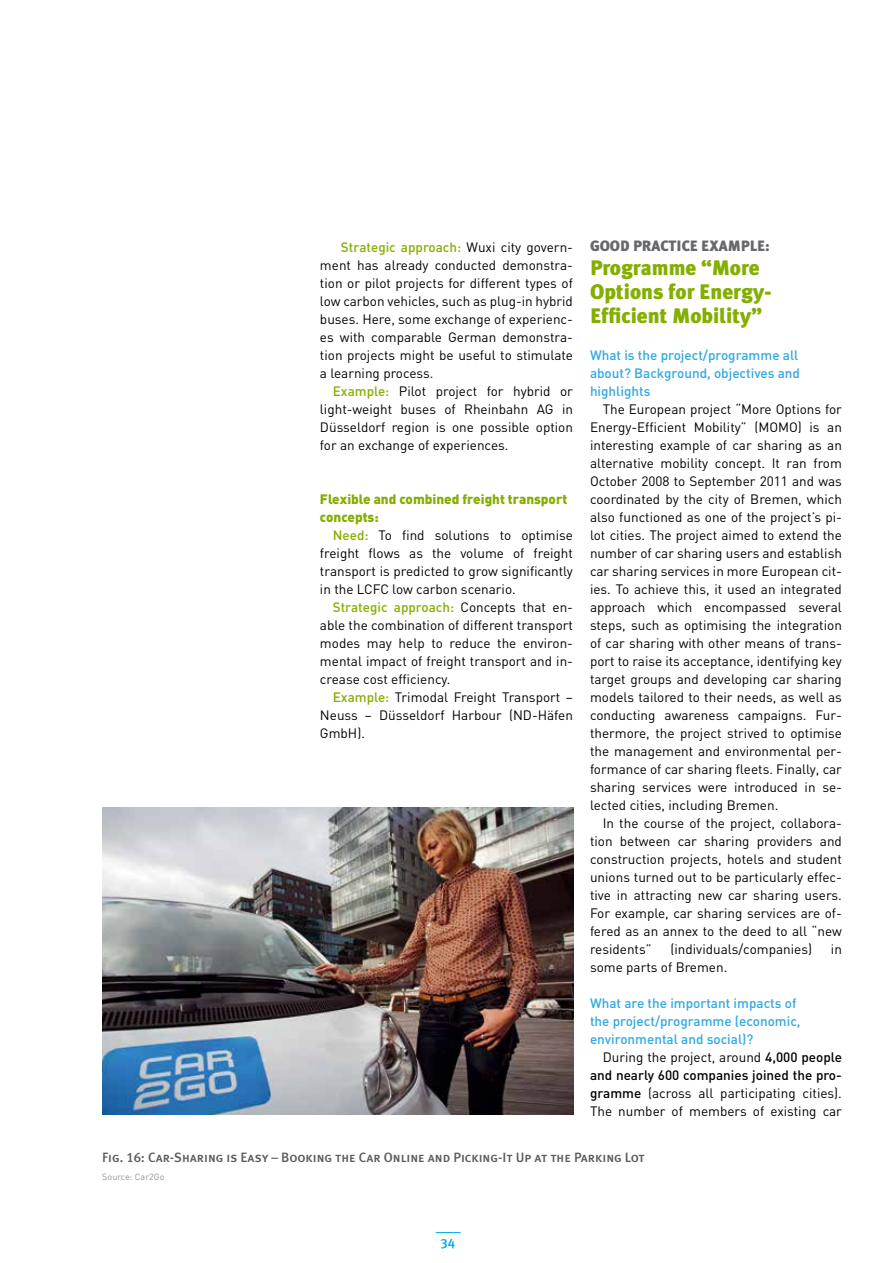
<style>
.page{position:relative;width:893px;height:1263px;background:#fff}
.page>*{position:absolute;margin:0;border:0;box-sizing:border-box;transform-origin:0 0}
.t1{font:900 21px/24px "Meta Plus";color:#84ae00}
.t2{font:900 15px "Meta Plus";letter-spacing:.07em;color:#68676c}
.t3{font:13.5px/18px "DIN";color:#000;text-align:justify}
.t4{font:500 13.5px/18px "DIN";color:#30a8e1}
.t5{font:13.5px "Meta Plus Medium Caps";color:#5c5b60}
.t6{font:900 13.5px/18px "DIN";color:#84ae00}
.t7{font:500 13.5px "Meta Plus";color:#00a6eb}
.t8{font:9px "DIN";color:#929296}
.s1{font-weight:500;color:#84ae00}
.s2{font-weight:500}
</style>
<div class="page">
<svg style="left:436px;top:1232px;width:24px;height:1px"></svg>
<img style="left:102px;top:807px;width:471px;height:307px">
<p class="t3" style="left:320px;top:238px;width:254px;text-indent:21px"><span class="s1">Strategic approach:</span> Wuxi city govern&shy;ment has already conducted demonstra&shy;tion or pilot projects for different types of low carbon vehicles, such as plug-in hybrid buses. Here, some exchange of experienc&shy;es with comparable German demonstra&shy;tion projects might be useful to stimulate a learning process.</p>
<p class="t3" style="left:320px;top:382px;width:254px;text-indent:13px"><span class="s1">Example:</span> Pilot project for hybrid or light-weight buses of Rheinbahn AG in Düsseldorf region is one possible option for an exchange of experiences.</p>
<p class="t6" style="left:320px;top:489px;width:249px">Flexible and combined freight transport concepts:</p>
<p class="t3" style="left:320px;top:526px;width:254px;text-indent:13px"><span class="s1">Need:</span> To find solutions to optimise freight flows as the volume of freight transport is predicted to grow significantly in the LCFC low carbon scenario.</p>
<p class="t3" style="left:320px;top:598px;width:254px;text-indent:13px"><span class="s1">Strategic approach:</span> Concepts that en&shy;able the combination of different transport modes may help to reduce the environ&shy;mental impact of freight transport and in&shy;crease cost efficiency.</p>
<p class="t3" style="left:320px;top:688px;width:254px;text-indent:13px"><span class="s1">Example:</span> Trimodal Freight Transport – Neuss – Düsseldorf Harbour (ND-Häfen GmbH).</p>
<p class="t2" style="left:590px;top:237px;width:181px">Good Practice Example:</p>
<h1 class="t1" style="left:590px;top:256px;width:183px">Programme “More<br>Options for Energy-<br>Efficient Mobility”</h1>
<p class="t4" style="left:590px;top:346px;width:212px">What is the project/programme all about? Background, objectives and highlights</p>
<p class="t3" style="left:590px;top:400px;width:253px;text-indent:13px">The European project “More Options for Energy-Efficient Mobility” (MOMO) is an interesting example of car sharing as an alternative mobility concept. It ran from October 2008 to September 2011 and was coordinated by the city of Bremen, which also functioned as one of the project’s pi&shy;lot cities. The project aimed to extend the number of car sharing users and establish car sharing services in more European cit&shy;ies. To achieve this, it used an integrated approach which encompassed several steps, such as optimising the integration of car sharing with other means of trans&shy;port to raise its acceptance, identifying key target groups and developing car sharing models tailored to their needs, as well as conducting awareness campaigns. Fur&shy;thermore, the project strived to optimise the management and environmental per&shy;formance of car sharing fleets. Finally, car sharing services were introduced in se&shy;lected cities, including Bremen.</p>
<p class="t3" style="left:590px;top:814px;width:253px;text-indent:13px">In the course of the project, collabora&shy;tion between car sharing providers and construction projects, hotels and student unions turned out to be particularly effec&shy;tive in attracting new car sharing users.<br>For example, car sharing services are of&shy;fered as an annex to the deed to all “new residents”</p>
<p class="t3" style="left:670px;top:940px;width:143px">(individuals/companies)</p>
<p class="t3" style="left:831px;top:940px;width:13px">in</p>
<p class="t3" style="left:590px;top:958px;width:139px">some parts of Bremen.</p>
<p class="t4" style="left:590px;top:993px;width:212px">What are the important impacts of the project/programme (economic, environmental and social)?</p>
<p class="t3" style="left:590px;top:1048px;width:253px;text-indent:13px">During the project, around <span class="s2">4,000 people and nearly 600 companies joined the pro&shy;gramme</span> (across all participating cities).<br>The number of members of existing car</p>
<p class="t5" style="left:102px;top:1150px;width:544px">Fig. 16: Car-Sharing is Easy – Booking the Car Online and Picking-It Up at the Parking Lot</p>
<p class="t8" style="left:102px;top:1171px;width:64px">Source: Car2Go</p>
<p class="t7" style="left:441px;top:1234px;width:16px">34</p>
</div>
